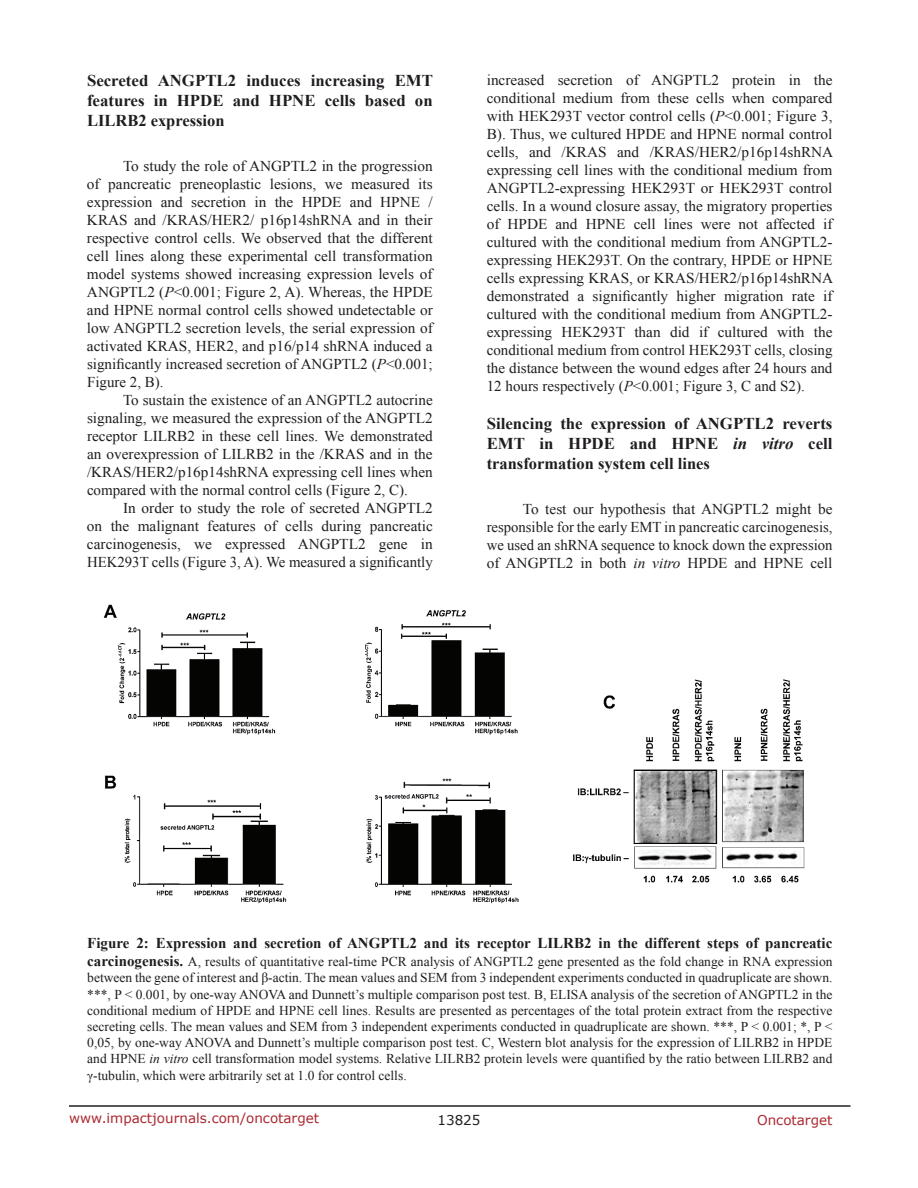
<style>
.page{position:relative;width:918px;height:1188px;background:#fff}
.page>*{position:absolute;margin:0;border:0;box-sizing:border-box;transform-origin:0 0}
.t1{font:700 16.5px/19.8px "Times New Roman";color:#201d20}
.t2{font:15px/18px "Times New Roman";color:#201d20;text-align:justify}
.t3{font:700 15px "Times New Roman";color:#201d20}
.t4{font:13.5px/16.2px "Times New Roman";color:#201d20;text-align:justify}
.t5{font:13.5px "Verdana";color:#ac2830}
.t6{font:13.5px "Verdana";color:#201d20}
.s1{font-style:italic}
.s2{font-weight:700;font-size:15px}
</style>
<div class="page">
<hr style="left:69px;top:1105px;width:781px;height:2px;background:#231f20">
<img style="left:103px;top:604px;width:702px;height:300px">
<p class="t1" style="left:87px;top:70px;width:346px">Secreted ANGPTL2 induces increasing EMT features in HPDE</p>
<p class="t1" style="left:233px;top:90px;width:202px">and HPNE cells based on</p>
<p class="t1" style="left:87px;top:110px;width:30px">LILRB</p>
<p class="t1" style="left:138px;top:110px;width:88px">2 expression</p>
<p class="t2" style="left:87px;top:157px;width:347px;text-indent:36px">To study the role of ANGPTL2 in the progression of pancreatic preneoplastic lesions, we measured its expression and secretion in the HPDE and HPNE / KRAS and /KRAS/HER2/ p16p14shRNA and in their respective control cells. We observed that the different cell lines along these experimental cell transformation model systems showed increasing expression levels of ANGPTL2 (<span class="s1">P</span>&lt;0.001; Figure 2, A). Whereas, the HPDE and HPNE normal control cells showed undetectable or low ANGPTL2 secretion levels, the serial expression of activated KRAS, HER2, and p16/p14 shRNA induced a significantly increased secretion of ANGPTL2 (<span class="s1">P</span>&lt;0.001; Figure 2, B).</p>
<p class="t2" style="left:87px;top:391px;width:347px;text-indent:36px">To sustain the existence of an ANGPTL2 autocrine signaling, we measured the expression of the ANGPTL2 receptor LILRB2 in these cell lines. We demonstrated an overexpression of LILRB2 in the /KRAS and in the /KRAS/HER2/p16p14shRNA expressing cell lines when compared with the normal control cells (Figure 2, C).</p>
<p class="t2" style="left:87px;top:499px;width:347px;text-indent:36px">In order to study the role of secreted ANGPTL2 on the malignant features of cells during pancreatic carcinogenesis, we expressed ANGPTL2 gene in HEK293T cells (Figure 3, A). We measured a significantly</p>
<p class="t2" style="left:487px;top:71px;width:348px">increased secretion of ANGPTL2 protein in the conditional medium from these cells when compared with HEK293T vector control cells (<span class="s1">P</span>&lt;0.001; Figure 3, B). Thus, we cultured HPDE and HPNE normal control cells, and /KRAS and /KRAS/HER2/p16p14shRNA expressing cell lines with the conditional medium from ANGPTL2-expressing HEK293T or HEK293T control cells. In a wound closure assay, the migratory properties of HPDE and HPNE cell lines were not affected if cultured with the conditional medium from ANGPTL2- expressing HEK293T. On the contrary, HPDE or HPNE cells expressing KRAS, or KRAS/HER2/p16p14shRNA demonstrated a significantly higher migration rate if cultured with the conditional medium from ANGPTL2- expressing HEK293T than did if cultured with the conditional medium from control HEK293T cells, closing the distance between the wound edges after 24 hours and 12 hours respectively (<span class="s1">P</span>&lt;0.001; Figure 3, C and S2).</p>
<p class="t1" style="left:487px;top:413px;width:347px">Silencing the expression of ANGPTL2 reverts<br>EMT in HPDE</p>
<p class="t1" style="left:487px;top:433px;width:347px;text-indent:143px">and HPNE <span class="s1">in vitro</span> cell transformation system cell lines</p>
<p class="t2" style="left:487px;top:500px;width:347px;text-indent:36px">To test our hypothesis that ANGPTL2 might be responsible for the early EMT in pancreatic carcinogenesis, we used an shRNA sequence to knock down the expression of ANGPTL2 in both <span class="s1">in vitro</span> HPDE and HPNE cell</p>
<p class="t3" style="left:87px;top:933px;width:478px">Figure 2: Expression and secretion of ANGPTL2 and its receptor LILRB</p>
<p class="t3" style="left:584px;top:933px;width:250px">2 in the different steps of pancreatic</p>
<p class="t4" style="left:87px;top:953px;width:747px"><span class="s2">carcinogenesis.</span> A, results of quantitative real-time PCR analysis of ANGPTL2 gene presented as the fold change in RNA expression between the gene of interest and β-actin. The mean values and SEM from 3 independent experiments conducted in quadruplicate are shown. ***, P &lt; 0.001, by one-way ANOVA and Dunnett’s multiple comparison post test. B, ELISA analysis of the secretion of ANGPTL2 in the conditional medium of HPDE and HPNE cell lines. Results are presented as percentages of the total protein extract from the respective secreting cells. The mean values and SEM from 3 independent experiments conducted in quadruplicate are shown. ***, P &lt; 0.001; *, P &lt; 0,05, by one-way ANOVA and Dunnett’s multiple comparison post test. C, Western blot analysis for the expression of LILRB2 in HPDE and HPNE <span class="s1">in vitro</span> cell transformation model systems. Relative LILRB2 protein levels were quantified by the ratio between LILRB2 and γ-tubulin, which were arbitrarily set at 1.0 for control cells.</p>
<p class="t5" style="left:69px;top:1109px;width:252px">www.impactjournals.com/oncotarget</p>
<p class="t6" style="left:438px;top:1111px;width:44px">13825</p>
<p class="t5" style="left:757px;top:1111px;width:77px">Oncotarget</p>
</div>
